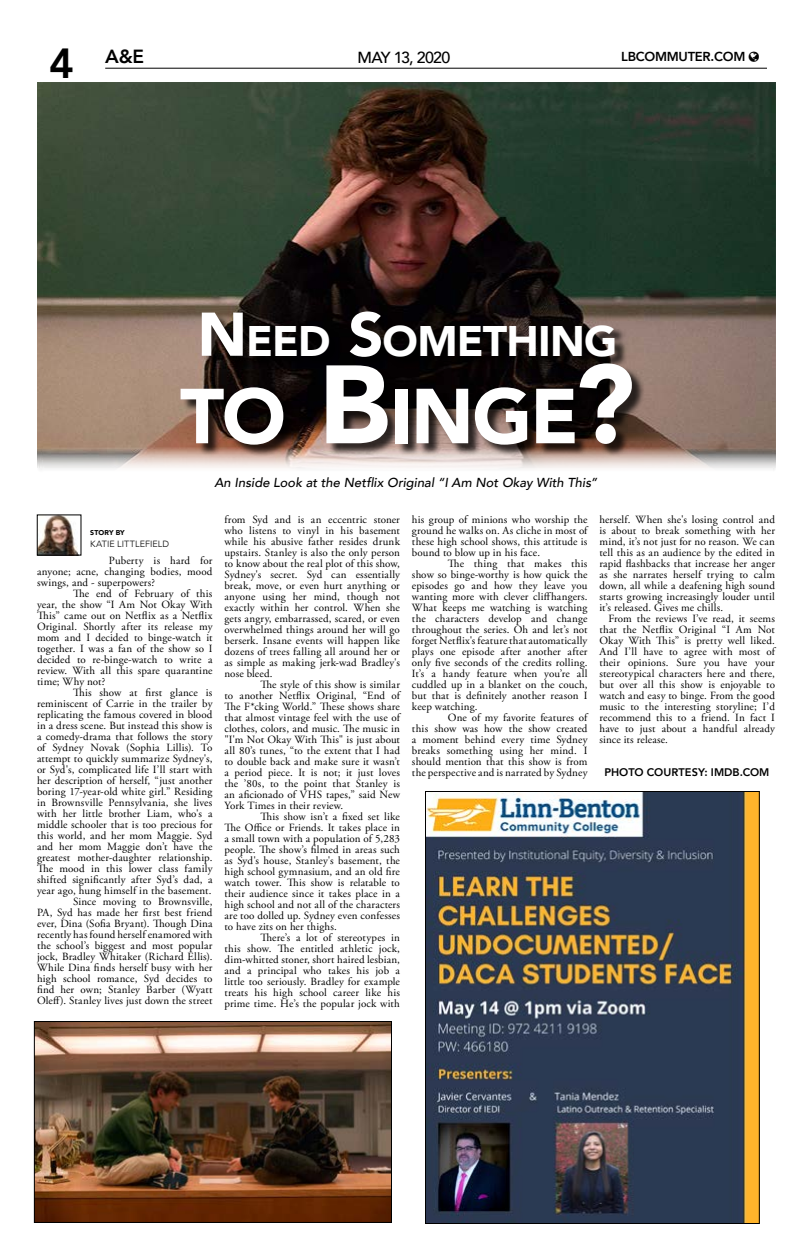
<style>
.page{position:relative;width:810px;height:1260px;background:#fff}
.page>*{position:absolute;margin:0;border:0;box-sizing:border-box;transform-origin:0 0}
.t1{font:900 77px "Avenir";color:#fff}
.t2{font:900 42.7px "Avenir";letter-spacing:-.02em;color:#fff}
.t3{font:800 19px "Avenir";color:#000}
.t4{font:500 16px "Avenir";letter-spacing:-.045em;color:#000}
.t5{font:italic 500 13px "Avenir";letter-spacing:.005em;color:#000}
.t6{font:800 13px "Avenir";letter-spacing:-.02em;color:#000}
.t7{font:11px/11px "Adobe Garamond Pro";letter-spacing:.015em;color:#000;text-align:justify}
.t8{font:800 11px "Avenir";letter-spacing:.005em;color:#000}
.t9{font:300 9px "Avenir";letter-spacing:.01em;color:#000}
.t10{font:900 7px "Avenir";letter-spacing:.01em;color:#000}
.s1{font-size:42px}
.s2{font-size:61px}
.s3{font-size:110px}
</style>
<div class="page">
<hr style="left:105px;top:68px;width:662px;height:1px;background:#000">
<img style="left:37px;top:83px;width:738px;height:387px">
<img style="left:36px;top:1023px;width:354px;height:198px">
<div style="left:34px;top:1021px;width:358px;height:202px;border:1px solid #000"></div>
<img style="left:39px;top:517px;width:39px;height:36px">
<div style="left:37px;top:515px;width:44px;height:40px;border:1px solid #000"></div>
<img style="left:427px;top:793px;width:331px;height:429px">
<div style="left:425px;top:791px;width:335px;height:433px;border:1px solid #000"></div>
<div style="left:182px;top:314px;width:463px;height:143px;background:#000;opacity:.75"></div>
<h3 class="t3" style="left:49px;top:42px;width:97px"><span class="s1">4</span> A&amp;E</h3>
<h3 class="t4" style="left:358px;top:44px;width:94px">MAY 13, 2020</h3>
<p class="t6" style="left:621px;top:46px;width:126px">LBCOMMUTER.COM</p>
<h2 class="t2" style="left:197px;top:304px;width:422px"><span class="s2">N</span> EED <span class="s2">S</span>OMETHING</h2>
<h1 class="t1" style="left:180px;top:350px;width:456px">TO <span class="s3">B</span>INGE<span class="s3">?</span></h1>
<p class="t5" style="left:214px;top:475px;width:384px">An Inside Look at the Netflix Original “I Am Not Okay With This”</p>
<p class="t10" style="left:90px;top:527px;width:36px">STORY BY</p>
<p class="t9" style="left:90px;top:539px;width:80px">KATIE LITTLEFIELD</p>
<p class="t7" style="left:37px;top:555px;width:177px;text-indent:72px">Puberty is hard for anyone; acne, changing bodies, mood swings, and - superpowers?</p>
<p class="t7" style="left:37px;top:588px;width:177px;text-indent:36px">The end of February of this year, the show “I Am Not Okay With This” came out on Netflix as a Netflix Original. Shortly after its release my mom and I decided to binge-watch it together. I was a fan of the show so I decided to re-binge-watch to write a review. With all this spare quarantine time; Why not?</p>
<p class="t7" style="left:37px;top:687px;width:177px;text-align:right">This show at first glance is reminiscent of Carrie in the trailer by replicating the famous covered in blood in a dress scene. But instead this show is a comedy-drama that follows the story of Sydney Novak (Sophia Lillis). To attempt to quickly summarize Sydney's, or Syd's, complicated life I’ll start with her description of herself, “just another boring 17-year-old white girl.” Residing in Brownsville Pennsylvania, she lives with her little brother Liam, who's a middle schooler that is too precious for this world, and her mom Maggie. Syd and her mom Maggie don’t have the greatest mother-daughter relationship.<br>The mood in this lower class family shifted significantly after Syd’s dad, a year ago, hung himself in the basement.<br>Since moving to Brownsville,<br>PA, Syd has made her first best friend ever, Dina (Sofia Bryant). Though Dina recently has found herself enamored with the school’s biggest and most popular jock, Bradley Whitaker (Richard Ellis).<br>While Dina finds herself busy with her high school romance, Syd decides to find her own; Stanley Barber (Wyatt Oleff). Stanley lives just down the street</p>
<p class="t7" style="left:224px;top:515px;width:177px">from Syd and is an eccentric stoner who listens to vinyl in his basement while his abusive father resides drunk upstairs. Stanley is also the only person to know about the real plot of this show, Sydney's secret. Syd can essentially break, move, or even hurt anything or anyone using her mind, though not exactly within her control. When she gets angry, embarrassed, scared, or even overwhelmed things around her will go berserk. Insane events will happen like dozens of trees falling all around her or as simple as making jerk-wad Bradley's nose bleed.</p>
<p class="t7" style="left:224px;top:680px;width:177px;text-indent:36px">The style of this show is similar to another Netflix Original, “End of The F*cking World.” These shows share that almost vintage feel with the use of clothes, colors, and music. The music in "I'm Not Okay With This" is just about all 80’s tunes, “to the extent that I had to double back and make sure it wasn’t a period piece. It is not; it just loves the ’80s, to the point that Stanley is an aficionado of VHS tapes,” said New York Times in their review.</p>
<p class="t7" style="left:224px;top:812px;width:177px;text-indent:36px">This show isn’t a fixed set like The Office or Friends. It takes place in a small town with a population of 5,283 people. The show’s filmed in areas such as Syd's house, Stanley's basement, the high school gymnasium, and an old fire watch tower. This show is relatable to their audience since it takes place in a high school and not all of the characters are too dolled up. Sydney even confesses to have zits on her thighs.</p>
<p class="t7" style="left:224px;top:933px;width:177px;text-indent:36px">There’s a lot of stereotypes in this show. The entitled athletic jock, dim-whitted stoner, short haired lesbian, and a principal who takes his job a little too seriously. Bradley for example treats his high school career like his prime time. He’s the popular jock with</p>
<p class="t7" style="left:412px;top:515px;width:177px">his group of minions who worship the ground he walks on. As cliche in most of these high school shows, this attitude is bound to blow up in his face.</p>
<p class="t7" style="left:412px;top:559px;width:177px;text-indent:36px">The thing that makes this show so binge-worthy is how quick the episodes go and how they leave you wanting more with clever cliffhangers.<br>What keeps me watching is watching the characters develop and change throughout the series. Oh and let’s not forget Netflix's feature that automatically plays one episode after another after only five seconds of the credits rolling.<br>It’s a handy feature when you’re all cuddled up in a blanket on the couch, but that is definitely another reason I keep watching.</p>
<p class="t7" style="left:412px;top:713px;width:177px;text-indent:36px">One of my favorite features of this show was how the show created a moment behind every time Sydney breaks something using her mind. I should mention that this show is from the perspective and is narrated by Sydney</p>
<p class="t7" style="left:599px;top:515px;width:177px">herself. When she's losing control and is about to break something with her mind, it’s not just for no reason. We can tell this as an audience by the edited in rapid flashbacks that increase her anger as she narrates herself trying to calm down, all while a deafening high sound starts growing increasingly louder until it’s released. Gives me chills.</p>
<p class="t7" style="left:599px;top:614px;width:177px;text-indent:9px">From the reviews I’ve read, it seems that the Netflix Original “I Am Not Okay With This” is pretty well liked.<br>And I’ll have to agree with most of their opinions. Sure you have your stereotypical characters here and there, but over all this show is enjoyable to watch and easy to binge. From the good music to the interesting storyline; I’d recommend this to a friend. In fact I have to just about a handful already since its release.</p>
<p class="t8" style="left:604px;top:764px;width:166px">PHOTO COURTESY: IMDB.COM</p>
</div>
